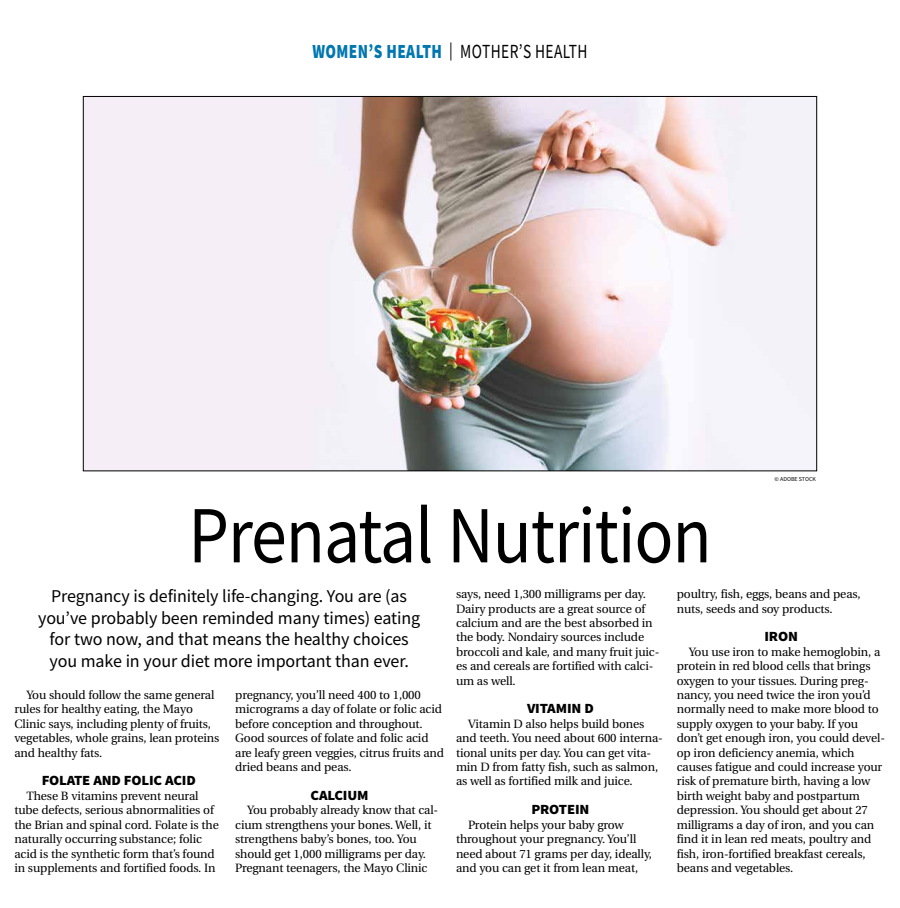
<style>
.page{position:relative;width:900px;height:908px;background:#fff}
.page>*{position:absolute;margin:0;border:0;box-sizing:border-box;transform-origin:0 0}
.t1{font:81px "Source Sans Pro";letter-spacing:-.015em;color:#000;scale:.89 1}
.t2{font:20px "Source Sans Pro";letter-spacing:.025em;color:#000;scale:.77 1}
.t3{font:18px/21.6px "Source Sans Pro";letter-spacing:-.005em;color:#000;text-align:center}
.t4{font:900 14px "Source Sans Pro";letter-spacing:-.01em;color:#000;scale:1.05 1}
.t5{font:12px/14.4px "Utopia";letter-spacing:-.01em;color:#000}
.t6{font:6px "Source Sans Pro";color:#000}
.s1{font-weight:900;color:#0077b1}
.s2{font-size:18px}
</style>
<div class="page">
<img style="left:85px;top:98px;width:730px;height:371px">
<h2 class="t2" style="left:312px;top:39px;width:359px"><span class="s1">WOMEN’S HEALTH</span> <span class="s2">|</span> MOTHER’S HEALTH</h2>
<p class="t6" style="left:774px;top:474px;width:43px">© ADOBE STOCK</p>
<h1 class="t1" style="left:188px;top:483px;width:590px">Prenatal Nutrition</h1>
<h3 class="t3" style="left:38px;top:585px;width:384px">Pregnancy is definitely life-changing. You are (as you’ve probably been reminded many times) eating for two now, and that means the healthy choices you make in your diet more important than ever.</h3>
<p class="t5" style="left:456px;top:587px;width:205px">says, need 1,300 milligrams per day.<br>Dairy products are a great source of calcium and are the best absorbed in the body. Nondairy sources include broccoli and kale, and many fruit juic&shy;es and cereals are fortified with calci&shy;um as well.</p>
<p class="t4" style="left:527px;top:698px;width:65px">VITAMIN D</p>
<p class="t5" style="left:456px;top:716px;width:208px;text-indent:12px">Vitamin D also helps build bones and teeth. You need about 600 interna&shy;tional units per day. You can get vita&shy;min D from fatty fish, such as salmon, as well as fortified milk and juice.</p>
<p class="t4" style="left:531px;top:799px;width:57px">PROTEIN</p>
<p class="t5" style="left:456px;top:817px;width:198px;text-indent:12px">Protein helps your baby grow throughout your pregnancy. You’ll need about 71 grams per day, ideally, and you can get it from lean meat,</p>
<p class="t5" style="left:677px;top:587px;width:185px">poultry, fish, eggs, beans and peas, nuts, seeds and soy products.</p>
<p class="t4" style="left:764px;top:626px;width:33px">IRON</p>
<p class="t5" style="left:677px;top:644px;width:210px;text-indent:12px">You use iron to make hemoglobin, a protein in red blood cells that brings oxygen to your tissues. During preg&shy;nancy, you need twice the iron you’d normally need to make more blood to supply oxygen to your baby. If you don’t get enough iron, you could devel&shy;op iron deficiency anemia, which causes fatigue and could increase your risk of premature birth, having a low birth weight baby and postpartum depression. You should get about 27 milligrams a day of iron, and you can find it in lean red meats, poultry and fish, iron-fortified breakfast cereals, beans and vegetables.</p>
<p class="t5" style="left:235px;top:687px;width:210px">pregnancy, you’ll need 400 to 1,000 micrograms a day of folate or folic acid before conception and throughout.<br>Good sources of folate and folic acid are leafy green veggies, citrus fruits and dried beans and peas.</p>
<p class="t4" style="left:311px;top:785px;width:57px">CALCIUM</p>
<p class="t5" style="left:235px;top:803px;width:205px;text-indent:12px">You probably already know that cal&shy;cium strengthens your bones. Well, it strengthens baby’s bones, too. You should get 1,000 milligrams per day.<br>Pregnant teenagers, the Mayo Clinic</p>
<p class="t5" style="left:14px;top:687px;width:206px;text-indent:12px">You should follow the same general rules for healthy eating, the Mayo Clinic says, including plenty of fruits, vegetables, whole grains, lean proteins and healthy fats.</p>
<p class="t4" style="left:42px;top:770px;width:148px">FOLATE AND FOLIC ACID</p>
<p class="t5" style="left:14px;top:788px;width:206px;text-indent:12px">These B vitamins prevent neural tube defects, serious abnormalities of the Brian and spinal cord. Folate is the naturally occurring substance; folic acid is the synthetic form that’s found in supplements and fortified foods. In</p>
</div>
